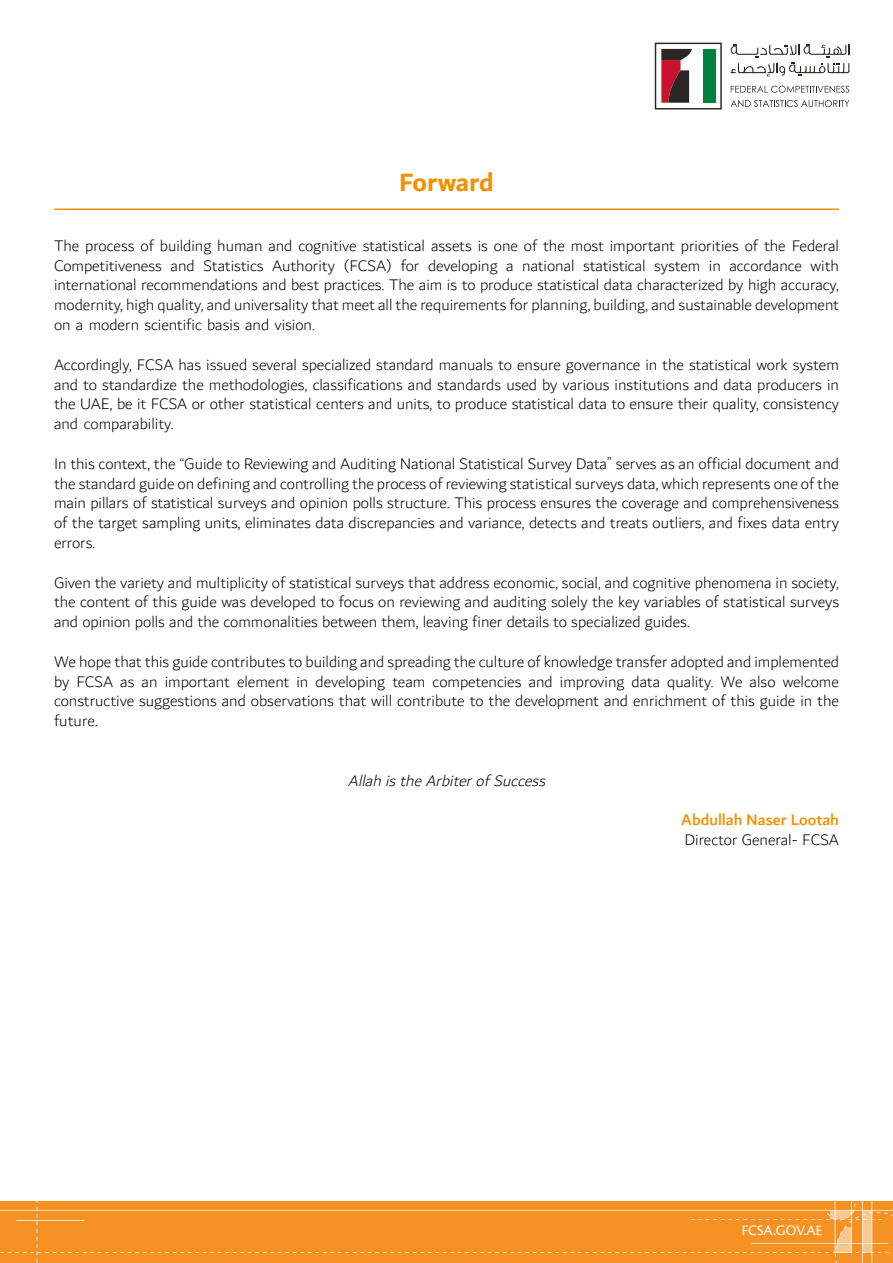
<style>
.page{position:relative;width:893px;height:1263px;background:#fff}
.page>*{position:absolute;margin:0;border:0;box-sizing:border-box;transform-origin:0 0}
.t1{font:700 27px "Dubai";letter-spacing:-.01em;color:#f29100}
.t2{font:300 16.5px/19.8px "Dubai";color:#000;text-align:justify}
.t3{font:italic 300 16.5px "Dubai";color:#000}
.t4{font:500 16.5px "Dubai";color:#f29100}
.t5{font:15px "Cronos Pro";color:#fff}
</style>
<div class="page">
<svg style="left:731px;top:86px;width:118px;height:7px"></svg>
<svg style="left:731px;top:100px;width:118px;height:7px"></svg>
<svg style="left:731px;top:44px;width:118px;height:32px"></svg>
<svg style="left:655px;top:43px;width:67px;height:66px"></svg>
<div style="left:0;top:1201px;width:893px;height:62px;background:#f59223"></div>
<hr style="left:16px;top:1220px;width:68px;height:1px;background:#fff">
<hr style="left:54px;top:209px;width:785px;height:1px;background:#f29100">
<h1 class="t1" style="left:399px;top:166px;width:96px">Forward</h1>
<p class="t2" style="left:54px;top:236px;width:786px">The process of building human and cognitive statistical assets is one of the most important priorities of the Federal Competitiveness and Statistics Authority (FCSA) for developing a national statistical system in accordance with international recommendations and best practices. The aim is to produce statistical data characterized by high accuracy, modernity, high quality, and universality that meet all the requirements for planning, building, and sustainable development on a modern scientific basis and vision.</p>
<p class="t2" style="left:54px;top:355px;width:786px">Accordingly, FCSA has issued several specialized standard manuals to ensure governance in the statistical work system and to standardize the methodologies, classifications and standards used by various institutions and data producers in the UAE, be it FCSA or other statistical centers and units, to produce statistical data to ensure their quality, consistency and comparability.</p>
<p class="t2" style="left:54px;top:454px;width:786px">In this context, the “Guide to Reviewing and Auditing National Statistical Survey Data” serves as an official document and the standard guide on defining and controlling the process of reviewing statistical surveys data, which represents one of the main pillars of statistical surveys and opinion polls structure. This process ensures the coverage and comprehensiveness of the target sampling units, eliminates data discrepancies and variance, detects and treats outliers, and fixes data entry errors.</p>
<p class="t2" style="left:54px;top:573px;width:787px">Given the variety and multiplicity of statistical surveys that address economic, social, and cognitive phenomena in society, the content of this guide was developed to focus on reviewing and auditing solely the key variables of statistical surveys and opinion polls and the commonalities between them, leaving finer details to specialized guides.</p>
<p class="t2" style="left:54px;top:652px;width:786px">We hope that this guide contributes to building and spreading the culture of knowledge transfer adopted and implemented by FCSA as an important element in developing team competencies and improving data quality. We also welcome constructive suggestions and observations that will contribute to the development and enrichment of this guide in the future.</p>
<p class="t3" style="left:348px;top:767px;width:204px">AllahistheArbiterofSuccess</p>
<p class="t4" style="left:681px;top:810px;width:159px">Abdullah Naser Lootah</p>
<p class="t2" style="left:684px;top:830px;width:156px">Director General- FCSA</p>
<p class="t5" style="left:742px;top:1222px;width:82px">FCSA.GOV.AE</p>
</div>
